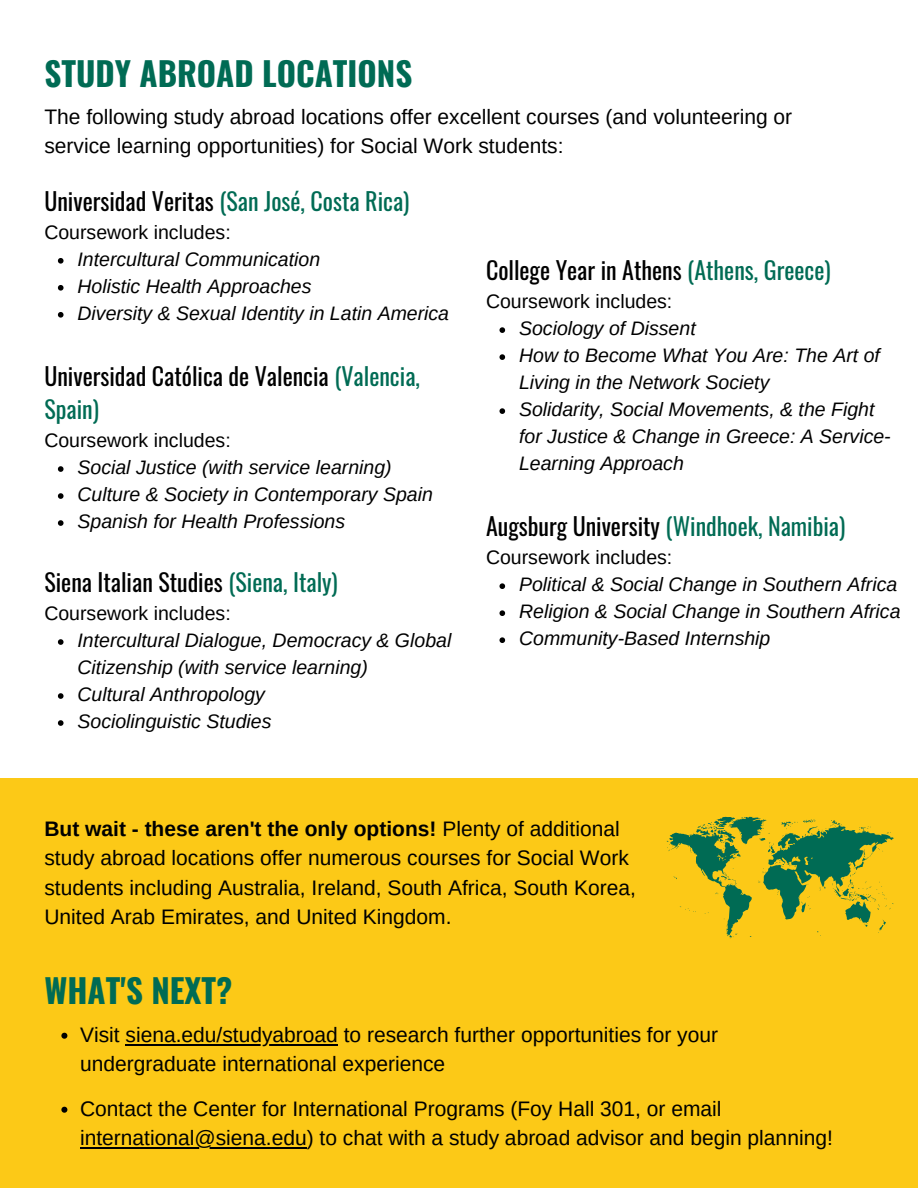
<style>
.page{position:relative;width:918px;height:1188px;background:#fff}
.page>*{position:absolute;margin:0;border:0;box-sizing:border-box;transform-origin:0 0}
.t1{font:700 33px "Oswald";color:#006b54}
.t2{font:24px/32.7px "Oswald";color:#000}
.t3{font:24px "Oswald";color:#006b54}
.t4{font:21px/29.2px "Arimo";color:#000}
.t5{font:italic 19.5px/27px "Arimo";color:#000}
.t6{font:19.5px "Arimo";color:#000}
.s1{color:#000}
.s2{color:#006b54}
.s3{font-weight:700}
</style>
<div class="page">
<svg style="left:58px;top:258px;width:6px;height:6px"></svg>
<svg style="left:58px;top:285px;width:6px;height:6px"></svg>
<svg style="left:58px;top:312px;width:6px;height:6px"></svg>
<svg style="left:58px;top:466px;width:6px;height:6px"></svg>
<svg style="left:58px;top:493px;width:6px;height:6px"></svg>
<svg style="left:58px;top:520px;width:6px;height:6px"></svg>
<svg style="left:500px;top:583px;width:5px;height:6px"></svg>
<svg style="left:500px;top:610px;width:5px;height:6px"></svg>
<svg style="left:500px;top:637px;width:5px;height:6px"></svg>
<svg style="left:58px;top:639px;width:6px;height:6px"></svg>
<svg style="left:58px;top:693px;width:6px;height:6px"></svg>
<svg style="left:58px;top:720px;width:6px;height:6px"></svg>
<svg style="left:500px;top:327px;width:5px;height:6px"></svg>
<svg style="left:500px;top:354px;width:5px;height:6px"></svg>
<svg style="left:500px;top:408px;width:5px;height:6px"></svg>
<div style="left:0;top:778px;width:918px;height:410px;background:#fcc917"></div>
<svg style="left:667px;top:817px;width:227px;height:121px"></svg>
<svg style="left:61px;top:1033px;width:6px;height:6px"></svg>
<hr style="left:126px;top:1044px;width:212px;height:2px;background:#000">
<svg style="left:61px;top:1107px;width:6px;height:6px"></svg>
<hr style="left:80px;top:1147px;width:227px;height:2px;background:#000">
<h1 class="t1" style="left:44px;top:48px;width:369px">STUDY ABROAD LOCATIONS</h1>
<p class="t4" style="left:44px;top:102px;width:749px">The following study abroad locations offer excellent courses (and volunteering or service learning opportunities) for Social Work students:</p>
<p class="t3" style="left:44px;top:182px;width:367px"><span class="s1">Universidad Veritas</span> (San José, Costa Rica)</p>
<p class="t5" style="left:78px;top:246px;width:373px">Intercultural Communication<br>Holistic Health Approaches<br>Diversity &amp; Sexual Identity in Latin America</p>
<p class="t6" style="left:44px;top:221px;width:188px">Coursework includes:</p>
<p class="t2" style="left:486px;top:253px;width:346px">College Year in Athens <span class="s2">(Athens, Greece)</span></p>
<p class="t5" style="left:519px;top:315px;width:373px">Sociology of Dissent<br>How to Become What You Are: The Art of<br>Living in the Network Society<br>Solidarity, Social Movements, &amp; the Fight for Justice &amp; Change in Greece: A Service-<br>Learning Approach</p>
<p class="t6" style="left:486px;top:291px;width:188px">Coursework includes:</p>
<p class="t2" style="left:44px;top:359px;width:377px">Universidad Católica de Valencia <span class="s2">(Valencia,<br>Spain)</span></p>
<p class="t5" style="left:78px;top:454px;width:357px">Social Justice (with service learning)<br>Culture &amp; Society in Contemporary Spain<br>Spanish for Health Professions</p>
<p class="t6" style="left:44px;top:429px;width:188px">Coursework includes:</p>
<p class="t2" style="left:486px;top:509px;width:361px">Augsburg University <span class="s2">(Windhoek, Namibia)</span></p>
<p class="t5" style="left:519px;top:571px;width:383px">Political &amp; Social Change in Southern Africa<br>Religion &amp; Social Change in Southern Africa<br>Community-Based Internship</p>
<p class="t6" style="left:486px;top:547px;width:188px">Coursework includes:</p>
<p class="t2" style="left:44px;top:565px;width:295px">Siena Italian Studies <span class="s2">(Siena, Italy)</span></p>
<p class="t5" style="left:78px;top:627px;width:375px">Intercultural Dialogue, Democracy &amp; Global Citizenship (with service learning)<br>Cultural Anthropology<br>Sociolinguistic Studies</p>
<p class="t6" style="left:44px;top:602px;width:188px">Coursework includes:</p>
<p class="t4" style="left:44px;top:814px;width:593px"><span class="s3">But wait - these aren't the only options!</span> Plenty of additional study abroad locations offer numerous courses for Social Work students including Australia, Ireland, South Africa, South Korea, United Arab Emirates, and United Kingdom.</p>
<h1 class="t1" style="left:44px;top:964px;width:189px">WHAT'S NEXT?</h1>
<p class="t4" style="left:80px;top:1020px;width:640px">Visit siena.edu/studyabroad to research further opportunities for your undergraduate international experience</p>
<p class="t4" style="left:80px;top:1094px;width:754px">Contact the Center for International Programs (Foy Hall 301, or email international@siena.edu) to chat with a study abroad advisor and begin planning!</p>
</div>
